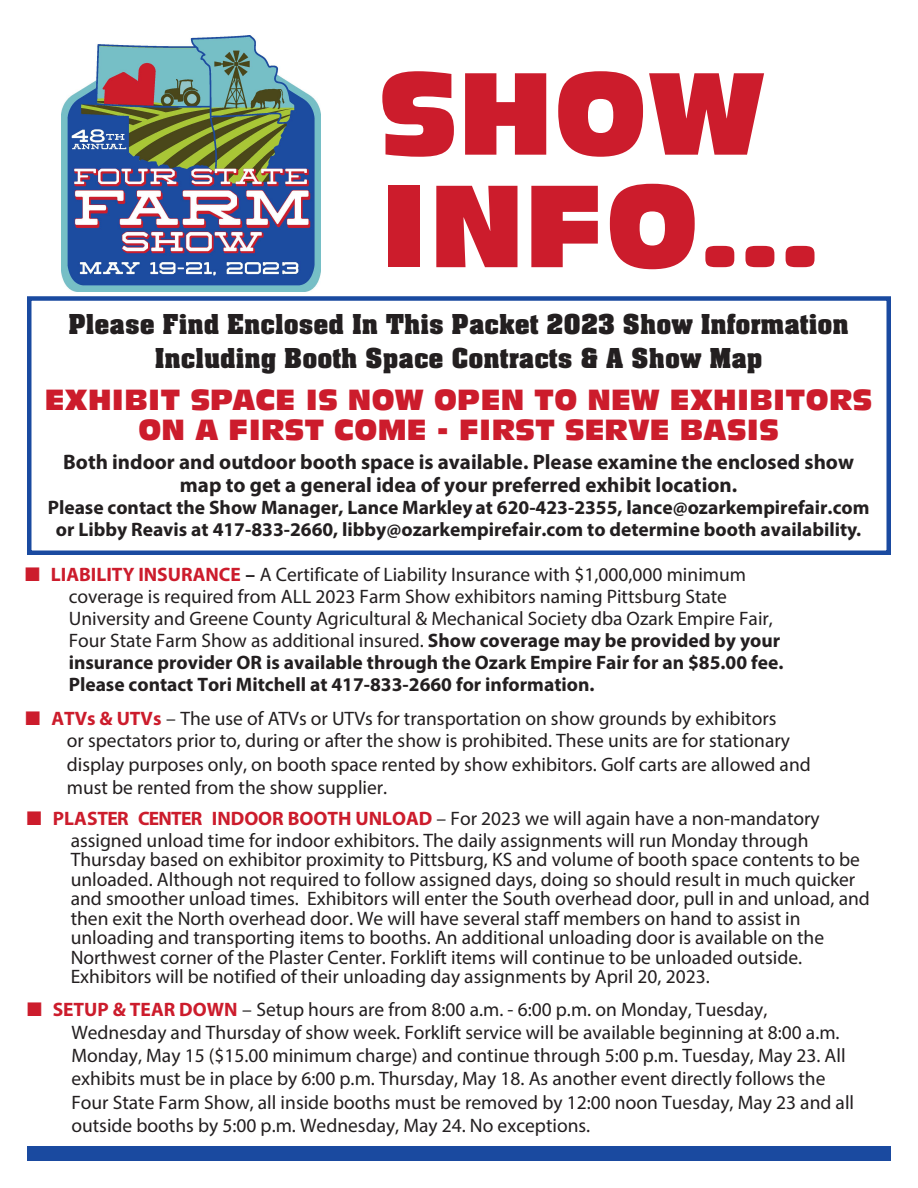
<style>
.page{position:relative;width:918px;height:1188px;background:#fff}
.page>*{position:absolute;margin:0;border:0;box-sizing:border-box;transform-origin:0 0}
.t1{font:114px/112.5px "Antique Olive Compact";color:#cc1c2c}
.t2{font:700 30px/33.8px "Neue Aachen Pro";color:#231f20;text-align:center}
.t3{font:28.5px/30px "Antique Olive Compact";color:#cc1c2c;text-align:center}
.t4{font:700 21px/23.2px "Myriad Pro";color:#231f20;text-align:center}
.t5{font:19.5px/19.5px "Myriad Pro";color:#231f20}
.t6{font:19.5px/23.1px "Myriad Pro";color:#221e1f}
.t7{font:700 19.5px/21.6px "Myriad Pro";color:#231f20;text-align:center}
.s1{color:#cc1c2c}
.s2{font-weight:700;color:#cc1c2c}
.s3{font-weight:700}
.s4{color:#231f20}
</style>
<div class="page">
<div style="left:27px;top:296px;width:864px;height:259px;border:4px solid #1a4aa0"></div>
<div style="left:27px;top:1146px;width:864px;height:15px;background:#1a4aa0"></div>
<img style="left:61px;top:36px;width:260px;height:255px">
<h1 class="t1" style="left:378px;top:64px;width:444px">SHOW<br>INFO...</h1>
<h2 class="t2" style="left:68px;top:308px;width:782px">Please Find Enclosed In This Packet 2023 Show Information<br>Including Booth Space Contracts &amp; A Show Map</h2>
<h3 class="t3" style="left:45px;top:386px;width:829px">EXHIBIT SPACE IS NOW OPEN TO NEW EXHIBITORS<br>ON A FIRST COME - FIRST SERVE BASIS</h3>
<p class="t4" style="left:63px;top:450px;width:792px">Both indoor and outdoor booth space is available. Please examine the enclosed show map to get a general idea of your preferred exhibit location.</p>
<p class="t7" style="left:48px;top:496px;width:823px">Please contact the Show Manager, Lance Markley at 620-423-2355, lance@ozarkempirefair.com or Libby Reavis at 417-833-2660, libby@ozarkempirefair.com to determine booth availability.</p>
<p class="t5" style="left:69px;top:563px;width:716px;line-height:22px;text-indent:-44px"><span class="s1">■</span> <span class="s2">LIABILITY INSURANCE</span> <span class="s3">–</span> A Certificate of Liability Insurance with $1,000,000 minimum coverage is required from ALL 2023 Farm Show exhibitors naming Pittsburg State University and Greene County Agricultural &amp; Mechanical Society dba Ozark Empire Fair, Four State Farm Show as additional insured. <span class="s3">Show coverage may be provided by your insurance provider OR is available through the Ozark Empire Fair for an $85.00 fee.<br>Please contact Tori Mitchell at 417-833-2660 for information.</span></p>
<p class="t6" style="left:67px;top:706px;width:745px;text-indent:-41px"><span class="s1">■</span> <span class="s2">ATVs &amp; UTVs</span> <span class="s4">– The use of ATVs or UTVs for transportation on show grounds by exhibitors<br></span>or spectators prior to, during or after the show is prohibited. These units are for stationary display purposes only, on booth space rented by show exhibitors. Golf carts are allowed and must be rented from the show supplier.</p>
<p class="t5" style="left:71px;top:807px;width:751px;line-height:21.8px;text-indent:-44px"><span class="s1">■</span> <span class="s2">PLASTER CENTER INDOOR BOOTH UNLOAD</span> – For 2023 we will again have a non-mandatory assigned unload time for indoor exhibitors. The daily assignments will run Monday through</p>
<p class="t5" style="left:71px;top:850px;width:801px">Thursday based on exhibitor proximity to Pittsburg, KS and volume of booth space contents to be unloaded. Although not required to follow assigned days, doing so should result in much quicker and smoother unload times. Exhibitors will enter the South overhead door, pull in and unload, and then exit the North overhead door. We will have several staff members on hand to assist in unloading and transporting items to booths. An additional unloading door is available on the Northwest corner of the Plaster Center. Forklift items will continue to be unloaded outside.<br>Exhibitors will be notified of their unloading day assignments by April 20, 2023.</p>
<p class="t5" style="left:71px;top:998px;width:784px;line-height:23.1px;text-indent:-44px"><span class="s1">■</span> <span class="s2">SETUP &amp; TEAR DOWN</span> – Setup hours are from 8:00 a.m. - 6:00 p.m. on Monday, Tuesday, Wednesday and Thursday of show week. Forklift service will be available beginning at 8:00 a.m.<br>Monday, May 15 ($15.00 minimum charge) and continue through 5:00 p.m. Tuesday, May 23. All exhibits must be in place by 6:00 p.m. Thursday, May 18. As another event directly follows the Four State Farm Show, all inside booths must be removed by 12:00 noon Tuesday, May 23 and all outside booths by 5:00 p.m. Wednesday, May 24. No exceptions.</p>
</div>
